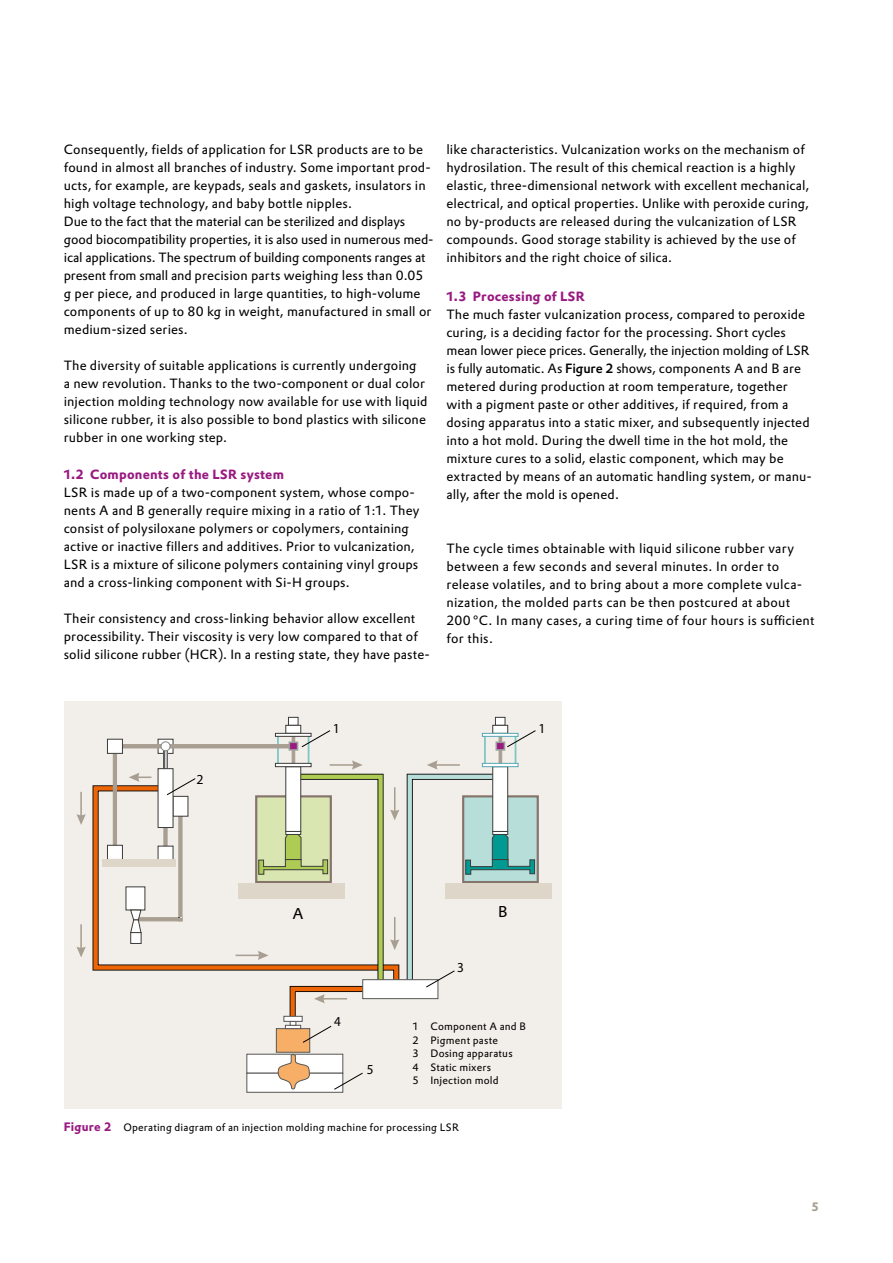
<style>
.page{position:relative;width:893px;height:1263px;background:#fff}
.page>*{position:absolute;margin:0;border:0;box-sizing:border-box;transform-origin:0 0}
.t1{font:15.3px "DTL Prokyon TPRO";color:#000}
.t2{font:13.8px "DH Myriad Rg";color:#000}
.t3{font:13.8px "DH Myriad Rg";color:#000;scale:.96 1}
.t4{font:13.2px/18px "Evonik Prokyon";letter-spacing:.01em;color:#000}
.t5{font:700 13.2px "Evonik Prokyon";letter-spacing:.015em;color:#991a81}
.t6{font:700 12px "Evonik Prokyon";color:#a89e91}
.t7{font:10.5px/13.5px "Evonik Prokyon";letter-spacing:.02em;color:#000}
.s1{font-weight:500}
.s2{font-weight:700;font-size:12px;color:#991a81}
</style>
<div class="page">
<div style="left:64px;top:701px;width:497px;height:408px;background:#f2eee9"></div>
<svg style="left:92px;top:784px;width:166px;height:187px"></svg>
<svg style="left:255px;top:795px;width:3px;height:88px"></svg>
<svg style="left:536px;top:795px;width:3px;height:88px"></svg>
<div style="left:288px;top:717px;width:10px;height:9px;background:#fff;border:1px solid #3c3c3b"></div>
<div style="left:495px;top:717px;width:10px;height:9px;background:#fff;border:1px solid #3c3c3b"></div>
<div style="left:285px;top:725px;width:16px;height:9px;background:#fff;border:1px solid #3c3c3b"></div>
<div style="left:492px;top:725px;width:16px;height:9px;background:#fff;border:1px solid #3c3c3b"></div>
<svg style="left:158px;top:739px;width:15px;height:15px"></svg>
<hr style="left:119px;top:744px;width:172px;height:4px;background:#a89e91">
<div style="left:164px;top:750px;width:3px;height:32px;border:1px solid #575756"></div>
<hr style="left:113px;top:750px;width:4px;height:99px;background:#a89e91">
<div style="left:161px;top:742px;width:9px;height:9px;background:#fff;border-radius:50%"></div>
<div style="left:161px;top:741px;width:9px;height:10px;border:1px solid #878787;border-radius:50%"></div>
<div style="left:107px;top:739px;width:16px;height:15px;background:#fff;border:1px solid #3c3c3b"></div>
<div style="left:107px;top:845px;width:16px;height:15px;background:#fff;border:1px solid #3c3c3b"></div>
<hr style="left:164px;top:820px;width:3px;height:32px;background:#a89e91">
<hr style="left:179px;top:804px;width:3px;height:117px;background:#a89e91">
<hr style="left:135px;top:917px;width:47px;height:4px;background:#a89e91">
<div style="left:158px;top:846px;width:15px;height:15px;background:#fff"></div>
<div style="left:126px;top:886px;width:19px;height:24px;background:#fff"></div>
<div style="left:246px;top:1054px;width:97px;height:19px;background:#fff;border:1px solid #575756"></div>
<div style="left:246px;top:1073px;width:97px;height:20px;background:#fff;border:1px solid #575756"></div>
<div style="left:130px;top:932px;width:12px;height:12px;background:#fff;border:1px solid #3c3c3b"></div>
<div style="left:173px;top:796px;width:15px;height:21px;background:#fff;border:1px solid #3c3c3b"></div>
<div style="left:102px;top:859px;width:74px;height:8px;background:#ddd6c9"></div>
<div style="left:238px;top:883px;width:106px;height:15px;background:#ddd6c9"></div>
<div style="left:445px;top:883px;width:106px;height:15px;background:#ddd6c9"></div>
<svg style="left:130px;top:909px;width:12px;height:25px"></svg>
<div style="left:276px;top:1028px;width:34px;height:25px;background:#f7ae66;border:1px solid #575756"></div>
<svg style="left:285px;top:1026px;width:16px;height:3px"></svg>
<svg style="left:276px;top:1053px;width:25px;height:37px"></svg>
<svg style="left:301px;top:729px;width:235px;height:361px"></svg>
<hr style="left:236px;top:954px;width:27px;height:2px;background:#a89e91">
<hr style="left:80px;top:792px;width:2px;height:27px;background:#a89e91">
<svg style="left:76px;top:814px;width:10px;height:11px"></svg>
<hr style="left:80px;top:924px;width:2px;height:28px;background:#a89e91">
<svg style="left:76px;top:946px;width:10px;height:11px"></svg>
<svg style="left:258px;top:733px;width:277px;height:293px"></svg>
<svg style="left:129px;top:773px;width:22px;height:9px"></svg>
<div style="left:158px;top:768px;width:15px;height:60px;background:#fff"></div>
<svg style="left:167px;top:777px;width:29px;height:19px"></svg>
<p class="t4" style="left:64px;top:139px;width:371px">Consequently, fields of application for LSR products are to be found in almost all branches of industry. Some important prod&shy;ucts, for example, are keypads, seals and gaskets, insulators in high voltage technology, and baby bottle nipples.<br>Due to the fact that the material can be sterilized and displays good biocompatibility properties, it is also used in numerous med&shy;ical applications. The spectrum of building components ranges at present from small and precision parts weighing less than 0.05 g per piece, and produced in large quantities, to high-volume components of up to 80 kg in weight, manufactured in small or medium-sized series.</p>
<p class="t4" style="left:64px;top:355px;width:365px">The diversity of suitable applications is currently undergoing<br>a new revolution. Thanks to the two-component or dual color injection molding technology now available for use with liquid silicone rubber, it is also possible to bond plastics with silicone rubber in one working step.</p>
<p class="t5" style="left:64px;top:464px;width:222px">1.2 Components of the LSR system</p>
<p class="t4" style="left:64px;top:483px;width:357px">LSR is made up of a two-component system, whose compo&shy;nents A and B generally require mixing in a ratio of 1:1. They consist of polysiloxane polymers or copolymers, containing active or inactive fillers and additives. Prior to vulcanization, LSR is a mixture of silicone polymers containing vinyl groups and a cross-linking component with Si-H groups.</p>
<p class="t4" style="left:64px;top:609px;width:368px">Their consistency and cross-linking behavior allow excellent processibility. Their viscosity is very low compared to that of solid silicone rubber (HCR). In a resting state, they have paste-</p>
<p class="t4" style="left:446px;top:139px;width:364px">like characteristics. Vulcanization works on the mechanism of hydrosilation. The result of this chemical reaction is a highly elastic, three-dimensional network with excellent mechanical, electrical, and optical properties. Unlike with peroxide curing, no by-products are released during the vulcanization of LSR compounds. Good storage stability is achieved by the use of inhibitors and the right choice of silica.</p>
<p class="t5" style="left:446px;top:285px;width:140px">1.3 Processing of LSR</p>
<p class="t4" style="left:446px;top:304px;width:367px">The much faster vulcanization process, compared to peroxide curing, is a deciding factor for the processing. Short cycles mean lower piece prices. Generally, the injection molding of LSR is fully automatic. As <span class="s1">Figure 2</span> shows, components A and B are metered during production at room temperature, together with a pigment paste or other additives, if required, from a dosing apparatus into a static mixer, and subsequently injected into a hot mold. During the dwell time in the hot mold, the mixture cures to a solid, elastic component, which may be extracted by means of an automatic handling system, or manu&shy;ally, after the mold is opened.</p>
<p class="t4" style="left:446px;top:538px;width:370px">The cycle times obtainable with liquid silicone rubber vary between a few seconds and several minutes. In order to release volatiles, and to bring about a more complete vulca&shy;nization, the molded parts can be then postcured at about 200°C. In many cases, a curing time of four hours is sufficient for this.</p>
<p class="t2" style="left:196px;top:772px;width:9px">2</p>
<p class="t2" style="left:333px;top:721px;width:9px">1</p>
<p class="t2" style="left:538px;top:721px;width:9px">1</p>
<p class="t1" style="left:292px;top:904px;width:13px">A</p>
<p class="t1" style="left:498px;top:902px;width:11px">B</p>
<p class="t3" style="left:334px;top:1014px;width:9px">4</p>
<p class="t3" style="left:367px;top:1063px;width:9px">5</p>
<p class="t3" style="left:457px;top:961px;width:9px">3</p>
<p class="t7" style="left:412px;top:1019px;width:115px">1 Component A and B<br>2 Pigment paste<br>3 Dosing apparatus<br>4 Static mixers<br>5 Injection mold</p>
<p class="t7" style="left:64px;top:1120px;width:397px"><span class="s2">Figure 2</span> Operating diagram of an injection molding machine for processing LSR</p>
<p class="t6" style="left:811px;top:1197px;width:9px">5</p>
</div>
